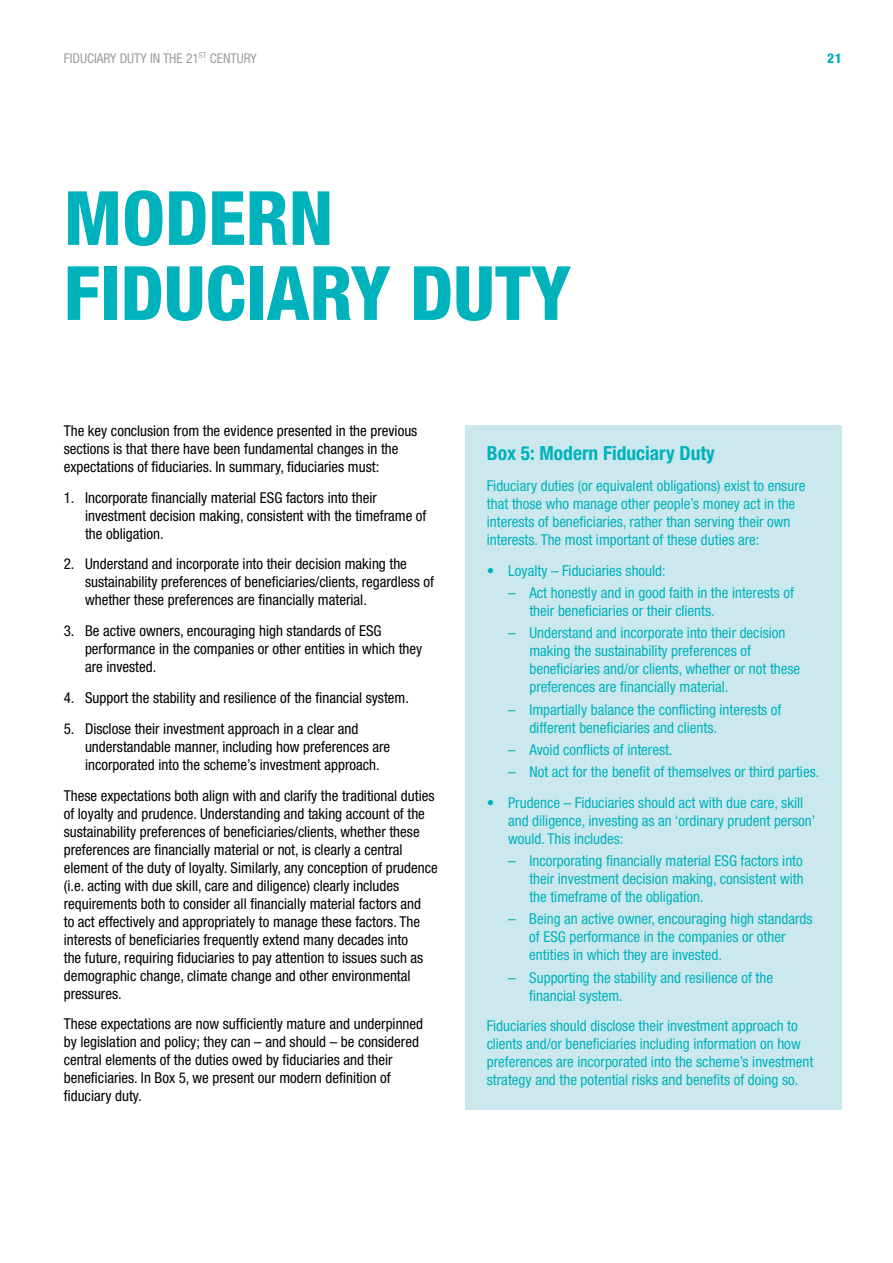
<style>
.page{position:relative;width:893px;height:1263px;background:#fff}
.page>*{position:absolute;margin:0;border:0;box-sizing:border-box;transform-origin:0 0}
.t1{font:800 condensed 75px/75px "Helvetica Neue LT Pro";color:#00b2bb}
.t2{font:700 condensed 19.5px "Helvetica Neue LT Pro";color:#00b2bb}
.t3{font:condensed 15px/18px "Helvetica Neue LT Std";color:#000}
.t4{font:condensed 15px/18px "Helvetica Neue LT Std";color:#00b2bb}
.t5{font:condensed 13.5px "Helvetica Neue LT Std";color:#9d9d9c}
.t6{font:800 condensed 13.5px "Helvetica Neue LT Pro";color:#00b2bb}
</style>
<div class="page">
<div style="left:466px;top:425px;width:376px;height:685px;background:#cae8ee"></div>
<p class="t5" style="left:64px;top:50px;width:195px">FIDUCIARY DUTY IN THE 21<sup>ST</sup> CENTURY</p>
<p class="t6" style="left:827px;top:50px;width:16px">21</p>
<h1 class="t1" style="left:64px;top:179px;width:509px">MODERN<br>FIDUCIARY DUTY</h1>
<p class="t3" style="left:64px;top:422px;width:355px">The key conclusion from the evidence presented in the previous sections is that there have been fundamental changes in the expectations of fiduciaries. In summary, fiduciaries must:</p>
<p class="t3" style="left:85px;top:488px;width:343px;text-indent:-21px">1. Incorporate financially material ESG factors into their investment decision making, consistent with the timeframe of the obligation.</p>
<p class="t3" style="left:85px;top:555px;width:350px;text-indent:-21px">2. Understand and incorporate into their decision making the sustainability preferences of beneficiaries/clients, regardless of whether these preferences are financially material.</p>
<p class="t3" style="left:85px;top:622px;width:339px;text-indent:-21px">3. Be active owners, encouraging high standards of ESG performance in the companies or other entities in which they are invested.</p>
<p class="t3" style="left:64px;top:689px;width:347px">4. Support the stability and resilience of the financial system.</p>
<p class="t3" style="left:85px;top:719px;width:307px;text-indent:-21px">5. Disclose their investment approach in a clear and understandable manner, including how preferences are incorporated into the scheme’s investment approach.</p>
<p class="t3" style="left:64px;top:786px;width:376px">These expectations both align with and clarify the traditional duties of loyalty and prudence. Understanding and taking account of the sustainability preferences of beneficiaries/clients, whether these preferences are financially material or not, is clearly a central element of the duty of loyalty. Similarly, any conception of prudence (i.e. acting with due skill, care and diligence) clearly includes requirements both to consider all financially material factors and<br>to act effectively and appropriately to manage these factors. The interests of beneficiaries frequently extend many decades into<br>the future, requiring fiduciaries to pay attention to issues such as demographic change, climate change and other environmental pressures.</p>
<p class="t3" style="left:64px;top:1015px;width:361px">These expectations are now sufficiently mature and underpinned by legislation and policy; they can – and should – be considered central elements of the duties owed by fiduciaries and their beneficiaries. In Box 5, we present our modern definition of fiduciary duty.</p>
<h2 class="t2" style="left:487px;top:442px;width:229px">Box 5: Modern Fiduciary Duty</h2>
<p class="t4" style="left:487px;top:477px;width:320px">Fiduciary duties (or equivalent obligations) exist to ensure that those who manage other people’s money act in the interests of beneficiaries, rather than serving their own interests. The most important of these duties are:</p>
<p class="t4" style="left:487px;top:561px;width:180px">• Loyalty – Fiduciaries should:</p>
<p class="t4" style="left:529px;top:584px;width:266px;text-indent:-21px">– Act honestly and in good faith in the interests of their beneficiaries or their clients.</p>
<p class="t4" style="left:529px;top:624px;width:272px;text-indent:-21px">– Understand and incorporate into their decision making the sustainability preferences of beneficiaries and/or clients, whether or not these preferences are financially material.</p>
<p class="t4" style="left:529px;top:700px;width:254px;text-indent:-21px">– Impartially balance the conflicting interests of different beneficiaries and clients.</p>
<p class="t4" style="left:508px;top:740px;width:166px">– Avoid conflicts of interest.</p>
<p class="t4" style="left:508px;top:763px;width:313px">– Not act for the benefit of themselves or third parties.</p>
<p class="t4" style="left:508px;top:793px;width:309px;text-indent:-21px">• Prudence – Fiduciaries should act with due care, skill and diligence, investing as an ‘ordinary prudent person’ would. This includes:</p>
<p class="t4" style="left:529px;top:852px;width:276px;text-align:justify;text-indent:-21px">– Incorporating financially material ESG factors into their investment decision making, consistent with the timeframe of the obligation.</p>
<p class="t4" style="left:529px;top:910px;width:285px;text-indent:-21px">– Being an active owner, encouraging high standards of ESG performance in the companies or other entities in which they are invested.</p>
<p class="t4" style="left:529px;top:968px;width:245px;text-indent:-21px">– Supporting the stability and resilience of the financial system.</p>
<p class="t4" style="left:487px;top:1017px;width:328px">Fiduciaries should disclose their investment approach to clients and/or beneficiaries including information on how preferences are incorporated into the scheme’s investment strategy and the potential risks and benefits of doing so.</p>
</div>
